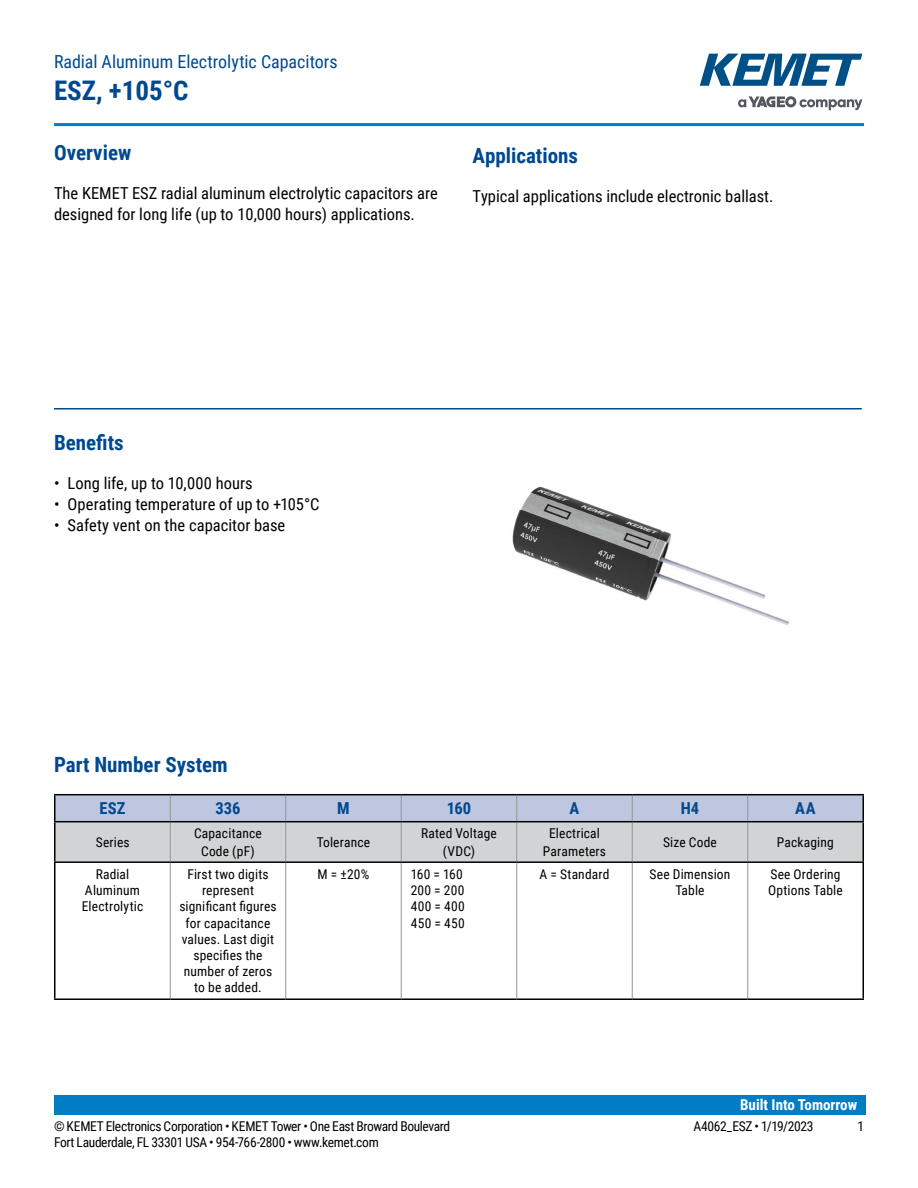
<style>
.page{position:relative;width:918px;height:1188px;background:#fff}
.page>*{position:absolute;margin:0;border:0;box-sizing:border-box;transform-origin:0 0}
.t1{font:700 27px "Roboto Condensed";color:#004990}
.t2{font:700 21px "Roboto Condensed";color:#004990}
.t3{font:18px "Roboto Condensed";color:#004990}
.t4{font:16.5px/21px "Roboto Condensed";color:#000}
.t5{font:700 16.5px "Roboto Condensed";letter-spacing:.005em;color:#004990}
.t6{font:700 15px "Roboto Condensed";color:#fff}
.t7{font:13.5px/16.2px "Roboto Condensed";letter-spacing:.01em;color:#000;text-align:center}
.t8{font:13.5px "Roboto Condensed";letter-spacing:-.025em;color:#000}
.t9{font:13.5px "Roboto Condensed";letter-spacing:-.02em;color:#000}
</style>
<div class="page">
<svg style="left:738px;top:96px;width:124px;height:14px"></svg>
<svg style="left:700px;top:54px;width:162px;height:32px"></svg>
<hr style="left:54px;top:123px;width:810px;height:3px;background:#007dc3">
<div style="left:54px;top:1095px;width:811px;height:20px;background:#007dc3"></div>
<hr style="left:54px;top:408px;width:808px;height:2px;background:#004990">
<svg style="left:56px;top:795px;width:806px;height:66px;background:#c6cad5"></svg>
<hr style="left:170px;top:822px;width:1px;height:39px;background:#939598">
<hr style="left:285px;top:822px;width:1px;height:39px;background:#939598">
<hr style="left:401px;top:822px;width:1px;height:39px;background:#939598">
<hr style="left:516px;top:822px;width:1px;height:39px;background:#939598">
<hr style="left:632px;top:822px;width:1px;height:39px;background:#939598">
<hr style="left:747px;top:822px;width:1px;height:39px;background:#939598">
<hr style="left:170px;top:863px;width:1px;height:135px;background:#939598">
<hr style="left:285px;top:863px;width:1px;height:135px;background:#939598">
<hr style="left:632px;top:863px;width:1px;height:135px;background:#939598">
<hr style="left:54px;top:822px;width:2px;height:39px;background:#000">
<hr style="left:862px;top:822px;width:2px;height:39px;background:#000">
<hr style="left:401px;top:861px;width:116px;height:2px;background:#000">
<hr style="left:401px;top:998px;width:116px;height:2px;background:#000">
<hr style="left:54px;top:794px;width:116px;height:1px;background:#000">
<hr style="left:54px;top:795px;width:2px;height:26px;background:#000">
<hr style="left:170px;top:794px;width:116px;height:1px;background:#000">
<hr style="left:286px;top:794px;width:115px;height:1px;background:#000">
<hr style="left:401px;top:794px;width:116px;height:1px;background:#000">
<hr style="left:517px;top:794px;width:115px;height:1px;background:#000">
<hr style="left:632px;top:794px;width:116px;height:1px;background:#000">
<hr style="left:748px;top:794px;width:116px;height:1px;background:#000">
<hr style="left:862px;top:795px;width:2px;height:26px;background:#000">
<hr style="left:54px;top:821px;width:116px;height:1px;background:#000">
<hr style="left:170px;top:821px;width:116px;height:1px;background:#000">
<hr style="left:286px;top:821px;width:115px;height:1px;background:#000">
<hr style="left:401px;top:821px;width:116px;height:1px;background:#000">
<hr style="left:517px;top:821px;width:115px;height:1px;background:#000">
<hr style="left:632px;top:821px;width:116px;height:1px;background:#000">
<hr style="left:748px;top:821px;width:116px;height:1px;background:#000">
<hr style="left:747px;top:863px;width:1px;height:135px;background:#939598">
<hr style="left:54px;top:861px;width:116px;height:2px;background:#000">
<hr style="left:54px;top:863px;width:2px;height:135px;background:#000">
<hr style="left:170px;top:861px;width:116px;height:2px;background:#000">
<hr style="left:286px;top:861px;width:115px;height:2px;background:#000">
<hr style="left:54px;top:998px;width:116px;height:2px;background:#000">
<hr style="left:170px;top:998px;width:116px;height:2px;background:#000">
<hr style="left:286px;top:998px;width:115px;height:2px;background:#000">
<hr style="left:401px;top:863px;width:1px;height:135px;background:#939598">
<hr style="left:517px;top:861px;width:115px;height:2px;background:#000">
<hr style="left:632px;top:861px;width:116px;height:2px;background:#000">
<hr style="left:748px;top:861px;width:116px;height:2px;background:#000">
<hr style="left:862px;top:863px;width:2px;height:135px;background:#000">
<hr style="left:517px;top:998px;width:115px;height:2px;background:#000">
<hr style="left:632px;top:998px;width:116px;height:2px;background:#000">
<hr style="left:748px;top:998px;width:116px;height:2px;background:#000">
<hr style="left:516px;top:863px;width:1px;height:135px;background:#939598">
<img style="left:512px;top:486px;width:277px;height:139px">
<h3 class="t3" style="left:54px;top:48px;width:285px">Radial Aluminum Electrolytic Capacitors</h3>
<h1 class="t1" style="left:54px;top:71px;width:136px">ESZ, +105°C</h1>
<h2 class="t2" style="left:54px;top:138px;width:79px">Overview</h2>
<p class="t4" style="left:54px;top:182px;width:385px">The KEMET ESZ radial aluminum electrolytic capacitors are designed for long life (up to 10,000 hours) applications.</p>
<h2 class="t2" style="left:472px;top:141px;width:107px">Applications</h2>
<p class="t4" style="left:472px;top:185px;width:303px">Typical applications include electronic ballast.</p>
<h2 class="t2" style="left:54px;top:428px;width:71px">Benefits</h2>
<p class="t4" style="left:54px;top:472px;width:200px">• Long life, up to 10,000 hours</p>
<p class="t4" style="left:54px;top:493px;width:267px">• Operating temperature of up to +105°C</p>
<p class="t4" style="left:54px;top:514px;width:233px">• Safety vent on the capacitor base</p>
<h2 class="t2" style="left:54px;top:750px;width:175px">Part Number System</h2>
<p class="t5" style="left:99px;top:797px;width:28px">ESZ</p>
<p class="t5" style="left:215px;top:797px;width:27px">336</p>
<p class="t5" style="left:337px;top:797px;width:14px">M</p>
<p class="t5" style="left:447px;top:797px;width:26px">160</p>
<p class="t5" style="left:570px;top:797px;width:11px">A</p>
<p class="t5" style="left:681px;top:797px;width:20px">H4</p>
<p class="t5" style="left:795px;top:797px;width:22px">AA</p>
<p class="t7" style="left:96px;top:834px;width:35px">Series</p>
<p class="t7" style="left:194px;top:824px;width:69px;line-height:18px">Capacitance<br>Code (pF)</p>
<p class="t7" style="left:317px;top:834px;width:55px">Tolerance</p>
<p class="t7" style="left:421px;top:824px;width:77px;line-height:18px">Rated Voltage (VDC)</p>
<p class="t7" style="left:543px;top:824px;width:65px;line-height:18px">Electrical<br>Parameters</p>
<p class="t7" style="left:663px;top:834px;width:55px">Size Code</p>
<p class="t7" style="left:777px;top:834px;width:58px">Packaging</p>
<p class="t7" style="left:82px;top:866px;width:63px">Radial<br>Aluminum<br>Electrolytic</p>
<p class="t7" style="left:179px;top:866px;width:99px">First two digits represent significant figures for capacitance values. Last digit specifies the number of zeros to be added.</p>
<p class="t7" style="left:318px;top:866px;width:53px">M = ±20%</p>
<p class="t7" style="left:411px;top:866px;width:56px;text-align:left">160 = 160<br>200 = 200<br>400 = 400<br>450 = 450</p>
<p class="t7" style="left:540px;top:866px;width:71px">A = Standard</p>
<p class="t7" style="left:650px;top:866px;width:82px">See Dimension<br>Table</p>
<p class="t7" style="left:768px;top:866px;width:76px;text-align:left">See Ordering<br>Options Table</p>
<p class="t6" style="left:740px;top:1094px;width:119px">Built Into Tomorrow</p>
<p class="t8" style="left:54px;top:1116px;width:398px">© KEMET Electronics Corporation • KEMET Tower • One East Broward Boulevard</p>
<p class="t9" style="left:693px;top:1116px;width:122px">A4062_ESZ • 1/19/2023</p>
<p class="t7" style="left:857px;top:1117px;width:8px">1</p>
<p class="t8" style="left:54px;top:1133px;width:326px">Fort Lauderdale, FL 33301 USA • 954-766-2800 • www.kemet.com</p>
</div>
